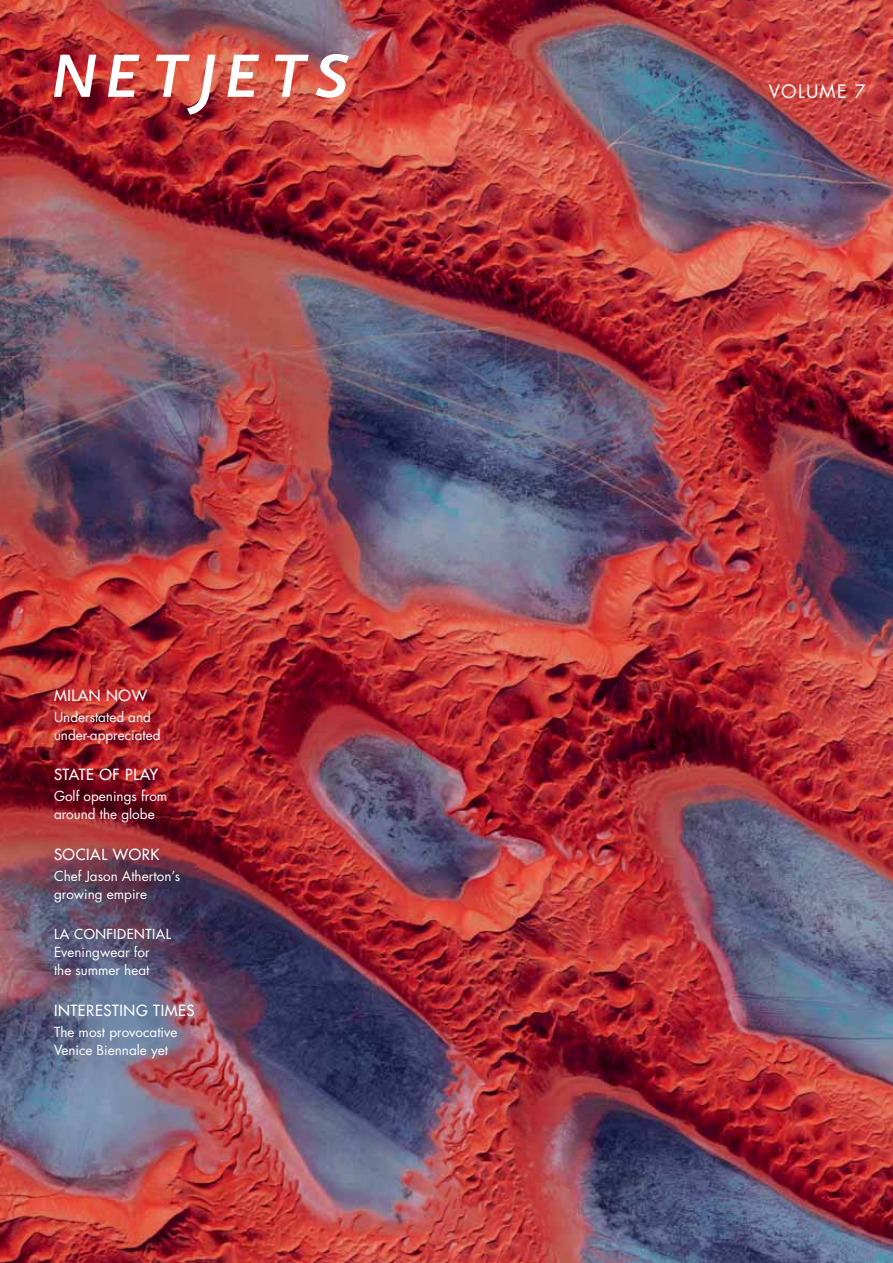
<style>
.page{position:relative;width:893px;height:1263px;background:#fff}
.page>*{position:absolute;margin:0;border:0;box-sizing:border-box;transform-origin:0 0}
.t1{font:18px "Futura LT";letter-spacing:.07em;color:#fff}
.t2{font:15px "Futura LT";letter-spacing:.04em;color:#fff}
.t3{font:13.5px/18px "Futura LT";color:#fff}
.t4{font:13.5px "Futura LT";letter-spacing:.04em;color:#fff}
</style>
<div class="page">
<img style="left:0;top:0;width:893px;height:1263px">
<svg style="left:108px;top:55px;width:32px;height:42px"></svg>
<svg style="left:156px;top:55px;width:59px;height:60px"></svg>
<svg style="left:227px;top:55px;width:32px;height:42px"></svg>
<svg style="left:275px;top:55px;width:34px;height:42px"></svg>
<svg style="left:316px;top:54px;width:33px;height:44px"></svg>
<svg style="left:54px;top:55px;width:42px;height:42px"></svg>
<p class="t2" style="left:54px;top:685px;width:95px">MILAN NOW</p>
<p class="t3" style="left:54px;top:708px;width:108px">Understated and under-appreciated</p>
<p class="t2" style="left:54px;top:765px;width:105px">STATE OF PLAY</p>
<p class="t3" style="left:54px;top:787px;width:115px">Golf openings from around the globe</p>
<p class="t2" style="left:54px;top:844px;width:107px">SOCIAL WORK</p>
<p class="t3" style="left:54px;top:867px;width:128px">Chef Jason Atherton’s growing empire</p>
<p class="t4" style="left:54px;top:925px;width:118px">LA CONFIDENTIAL</p>
<p class="t3" style="left:54px;top:943px;width:97px">Eveningwear for the summer heat</p>
<p class="t2" style="left:54px;top:1000px;width:142px">INTERESTING TIMES</p>
<p class="t3" style="left:54px;top:1023px;width:125px">The most provocative<br>Venice Biennale yet</p>
<h1 class="t1" style="left:769px;top:80px;width:99px">VOLUME 7</h1>
</div>
